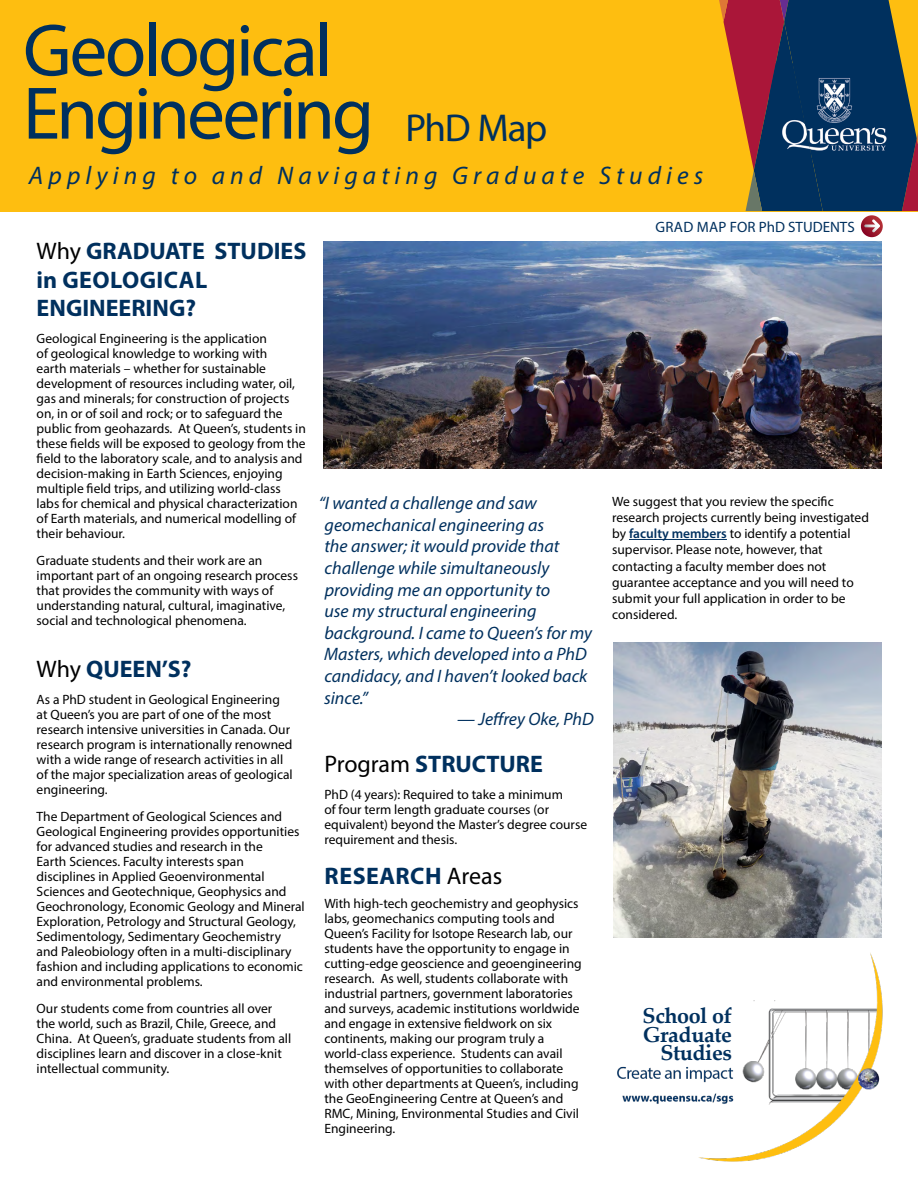
<style>
.page{position:relative;width:918px;height:1188px;background:#fff}
.page>*{position:absolute;margin:0;border:0;box-sizing:border-box;transform-origin:0 0}
.t1{font:75px/63px "Myriad Pro";letter-spacing:-.04em;color:#00305e}
.t2{font:italic 25.5px "Myriad Pro";letter-spacing:.2em;color:#00305e}
.t3{font:700 24px/28.8px "Myriad Pro";color:#00305e}
.t4{font:700 24px "Myriad Pro";letter-spacing:.02em;color:#00305e}
.t5{font:700 21.6px/18.5px "Palatino Linotype";letter-spacing:-.02em;color:#00305e;text-align:right}
.t6{font:italic 18px/21.6px "Myriad Pro";color:#00305e}
.t7{font:15px "Myriad Pro";color:#00305e}
.t8{font:13.5px/15px "Myriad Pro";color:#000}
.s1{font-size:39px}
.s2{font-weight:400;color:#000}
.s3{font-weight:600;color:#00305f}
</style>
<div class="page">
<hr style="left:629px;top:539px;width:98px;height:1px;background:#00305f">
<svg style="left:861px;top:215px;width:22px;height:22px"></svg>
<svg style="left:864px;top:219px;width:16px;height:14px"></svg>
<div style="left:0;top:0;width:918px;height:211px;background:#febe10"></div>
<svg style="left:719px;top:0;width:199px;height:211px"></svg>
<img style="left:769px;top:63px;width:24px;height:98px">
<img style="left:793px;top:63px;width:108px;height:98px">
<img style="left:324px;top:241px;width:558px;height:228px">
<img style="left:617px;top:952px;width:266px;height:210px">
<img style="left:613px;top:643px;width:269px;height:295px">
<h1 class="t1" style="left:23px;top:18px;width:526px">Geological<br>Engineering <span class="s1">PhD Map</span></h1>
<h2 class="t2" style="left:29px;top:159px;width:676px">Applying to and Navigating Graduate Studies</h2>
<h3 class="t3" style="left:37px;top:236px;width:271px"><span class="s2">Why</span> GRADUATE STUDIES in GEOLOGICAL<br>ENGINEERING?</h3>
<p class="t8" style="left:37px;top:331px;width:271px">Geological Engineering is the application<br>of geological knowledge to working with<br>earth materials – whether for sustainable development of resources including water, oil, gas and minerals; for construction of projects on, in or of soil and rock; or to safeguard the public from geohazards. At Queen’s, students in these fields will be exposed to geology from the field to the laboratory scale, and to analysis and decision-making in Earth Sciences, enjoying multiple field trips, and utilizing world-class labs for chemical and physical characterization of Earth materials, and numerical modelling of their behaviour.</p>
<p class="t8" style="left:37px;top:553px;width:263px">Graduate students and their work are an important part of an ongoing research process that provides the community with ways of understanding natural, cultural, imaginative, social and technological phenomena.</p>
<h3 class="t3" style="left:37px;top:653px;width:156px"><span class="s2">Why</span> QUEEN’S?</h3>
<p class="t8" style="left:37px;top:691px;width:258px">As a PhD student in Geological Engineering at Queen’s you are part of one of the most research intensive universities in Canada. Our research program is internationally renowned with a wide range of research activities in all of the major specialization areas of geological engineering.</p>
<p class="t8" style="left:37px;top:808px;width:270px">The Department of Geological Sciences and Geological Engineering provides opportunities for advanced studies and research in the<br>Earth Sciences. Faculty interests span disciplines in Applied Geoenvironmental Sciences and Geotechnique, Geophysics and Geochronology, Economic Geology and Mineral Exploration, Petrology and Structural Geology, Sedimentology, Sedimentary Geochemistry and Paleobiology often in a multi-disciplinary fashion and including applications to economic and environmental problems.</p>
<p class="t8" style="left:37px;top:1000px;width:256px">Our students come from countries all over the world, such as Brazil, Chile, Greece, and China. At Queen’s, graduate students from all disciplines learn and discover in a close-knit intellectual community.</p>
<p class="t6" style="left:319px;top:492px;width:275px">“I wanted a challenge and saw geomechanical engineering as<br>the answer; it would provide that challenge while simultaneously providing me an opportunity to<br>use my structural engineering background. I came to Queen’s for my<br>Masters, which developed into a PhD candidacy, and I haven’t looked back since.”</p>
<h3 class="t6" style="left:457px;top:708px;width:138px">— Jeffrey Oke, PhD</h3>
<h3 class="t3" style="left:324px;top:749px;width:220px"><span class="s2">Program</span> STRUCTURE</h3>
<p class="t8" style="left:324px;top:787px;width:264px">PhD (4 years): Required to take a minimum<br>of four term length graduate courses (or equivalent) beyond the Master’s degree course requirement and thesis.</p>
<h3 class="t4" style="left:325px;top:860px;width:179px">RESEARCH <span class="s2">Areas</span></h3>
<p class="t8" style="left:324px;top:895px;width:259px">With high-tech geochemistry and geophysics labs, geomechanics computing tools and Queen’s Facility for Isotope Research lab, our students have the opportunity to engage in cutting-edge geoscience and geoengineering research. As well, students collaborate with industrial partners, government laboratories and surveys, academic institutions worldwide and engage in extensive fieldwork on six continents, making our program truly a world-class experience. Students can avail themselves of opportunities to collaborate with other departments at Queen’s, including the GeoEngineering Centre at Queen’s and RMC, Mining, Environmental Studies and Civil Engineering.</p>
<p class="t7" style="left:656px;top:218px;width:201px">GRAD MAP FOR PhD STUDENTS</p>
<p class="t8" style="left:612px;top:493px;width:258px;line-height:16.2px">We suggest that you review the specific research projects currently being investigated by <span class="s3">faculty members</span> to identify a potential supervisor. Please note, however, that contacting a faculty member does not guarantee acceptance and you will need to submit your full application in order to be considered.</p>
<h3 class="t5" style="left:643px;top:1006px;width:91px">School of<br>Graduate<br>Studies</h3>
</div>
